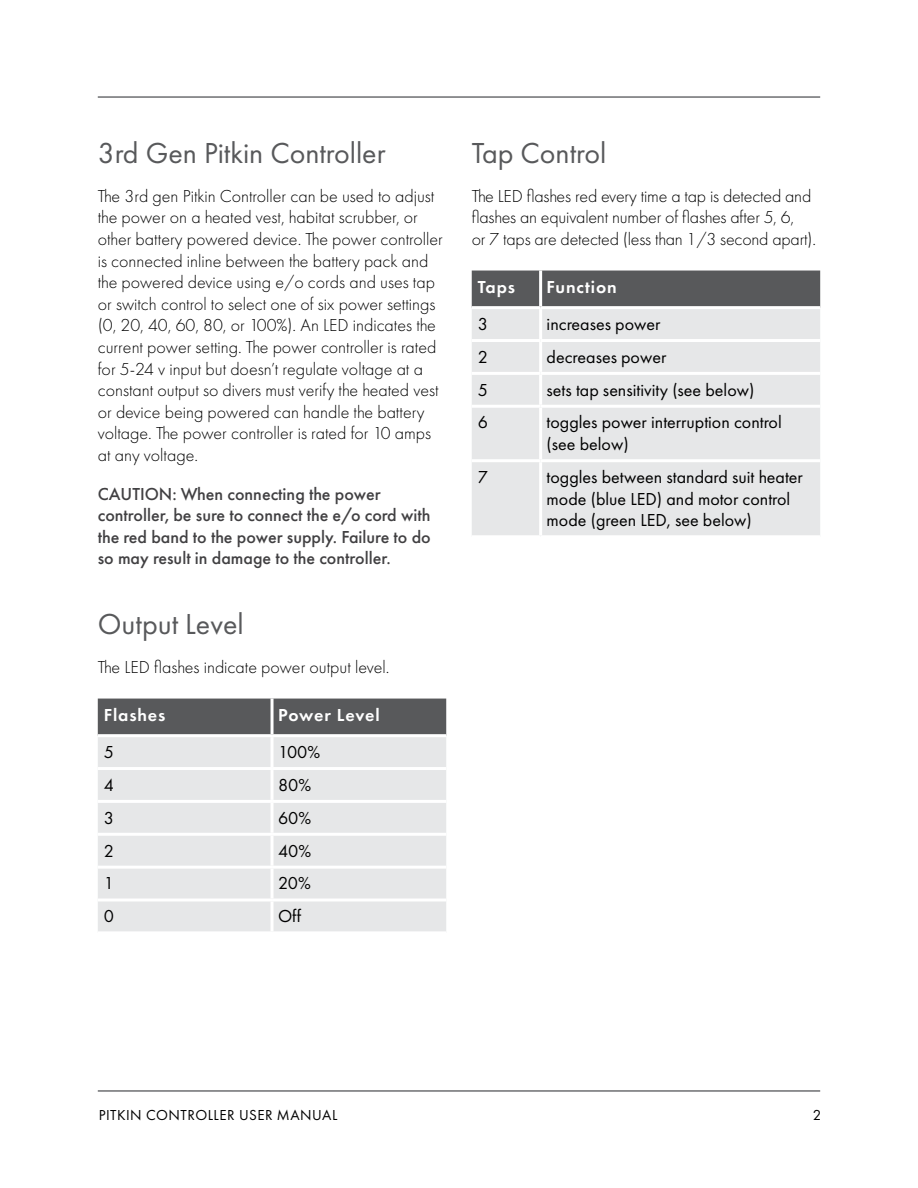
<style>
.page{position:relative;width:918px;height:1188px;background:#fff}
.page>*{position:absolute;margin:0;border:0;box-sizing:border-box;transform-origin:0 0}
.t1{font:30px "Futura PT";color:#58595b}
.t2{font:300 18px/21.6px "Futura PT";color:#000}
.t3{font:18px/21.6px "Futura PT";color:#000}
.t4{font:500 18px/21.6px "Futura PT";color:#414042}
.t5{font:600 18px "Futura PT";letter-spacing:.05em;color:#fff}
.t6{font:15px "Futura PT";letter-spacing:.03em;color:#000}
</style>
<div class="page">
<hr style="left:98px;top:1090px;width:722px;height:2px;background:#6d6e71">
<hr style="left:98px;top:96px;width:722px;height:2px;background:#6d6e71">
<div style="left:98px;top:699px;width:348px;height:35px;background:#58595b"></div>
<div style="left:98px;top:737px;width:348px;height:194px;background:#e6e7e8"></div>
<hr style="left:271px;top:699px;width:3px;height:35px;background:#fff">
<hr style="left:271px;top:737px;width:3px;height:30px;background:#fff">
<hr style="left:98px;top:767px;width:174px;height:3px;background:#fff">
<hr style="left:272px;top:767px;width:174px;height:3px;background:#fff">
<hr style="left:271px;top:770px;width:3px;height:30px;background:#fff">
<hr style="left:98px;top:800px;width:174px;height:3px;background:#fff">
<hr style="left:272px;top:800px;width:174px;height:3px;background:#fff">
<hr style="left:271px;top:803px;width:3px;height:30px;background:#fff">
<hr style="left:98px;top:833px;width:174px;height:3px;background:#fff">
<hr style="left:272px;top:833px;width:174px;height:3px;background:#fff">
<hr style="left:271px;top:836px;width:3px;height:30px;background:#fff">
<hr style="left:98px;top:866px;width:174px;height:3px;background:#fff">
<hr style="left:272px;top:866px;width:174px;height:3px;background:#fff">
<hr style="left:271px;top:869px;width:3px;height:30px;background:#fff">
<hr style="left:98px;top:899px;width:174px;height:3px;background:#fff">
<hr style="left:272px;top:899px;width:174px;height:3px;background:#fff">
<hr style="left:271px;top:902px;width:3px;height:29px;background:#fff">
<div style="left:472px;top:271px;width:348px;height:35px;background:#58595b"></div>
<div style="left:472px;top:309px;width:348px;height:226px;background:#e6e7e8"></div>
<hr style="left:539px;top:271px;width:3px;height:35px;background:#fff">
<hr style="left:539px;top:309px;width:3px;height:30px;background:#fff">
<hr style="left:472px;top:339px;width:69px;height:3px;background:#fff">
<hr style="left:541px;top:339px;width:279px;height:3px;background:#fff">
<hr style="left:539px;top:342px;width:3px;height:30px;background:#fff">
<hr style="left:472px;top:372px;width:69px;height:3px;background:#fff">
<hr style="left:541px;top:372px;width:279px;height:3px;background:#fff">
<hr style="left:539px;top:375px;width:3px;height:30px;background:#fff">
<hr style="left:472px;top:405px;width:69px;height:3px;background:#fff">
<hr style="left:541px;top:405px;width:279px;height:3px;background:#fff">
<hr style="left:539px;top:408px;width:3px;height:51px;background:#fff">
<hr style="left:472px;top:459px;width:69px;height:3px;background:#fff">
<hr style="left:541px;top:459px;width:279px;height:3px;background:#fff">
<hr style="left:539px;top:462px;width:3px;height:73px;background:#fff">
<h1 class="t1" style="left:98px;top:135px;width:289px">3rd Gen Pitkin Controller</h1>
<p class="t2" style="left:98px;top:185px;width:347px">The 3rd gen Pitkin Controller can be used to adjust the power on a heated vest, habitat scrubber, or other battery powered device. The power controller is connected inline between the battery pack and the powered device using e/o cords and uses tap or switch control to select one of six power settings (0, 20, 40, 60, 80, or 100%). An LED indicates the current power setting. The power controller is rated for 5-24 v input but doesn’t regulate voltage at a constant output so divers must verify the heated vest or device being powered can handle the battery voltage. The power controller is rated for 10 amps at any voltage.</p>
<p class="t4" style="left:98px;top:483px;width:334px">CAUTION: When connecting the power controller, be sure to connect the e/o cord with the red band to the power supply. Failure to do so may result in damage to the controller.</p>
<h1 class="t1" style="left:98px;top:607px;width:147px">Output Level</h1>
<p class="t2" style="left:98px;top:656px;width:293px">The LED flashes indicate power output level.</p>
<p class="t5" style="left:104px;top:704px;width:63px">Flashes</p>
<p class="t5" style="left:278px;top:704px;width:103px">Power Level</p>
<p class="t3" style="left:104px;top:741px;width:12px">5</p>
<p class="t3" style="left:278px;top:741px;width:44px">100%</p>
<p class="t3" style="left:104px;top:774px;width:12px">4</p>
<p class="t3" style="left:278px;top:774px;width:35px">80%</p>
<p class="t3" style="left:104px;top:807px;width:12px">3</p>
<p class="t3" style="left:278px;top:807px;width:35px">60%</p>
<p class="t3" style="left:104px;top:840px;width:12px">2</p>
<p class="t3" style="left:278px;top:840px;width:35px">40%</p>
<p class="t3" style="left:104px;top:872px;width:12px">1</p>
<p class="t3" style="left:278px;top:872px;width:34px">20%</p>
<p class="t3" style="left:104px;top:905px;width:12px">0</p>
<p class="t3" style="left:278px;top:905px;width:25px">Off</p>
<h1 class="t1" style="left:472px;top:135px;width:136px">Tap Control</h1>
<p class="t2" style="left:472px;top:185px;width:346px">The LED flashes red every time a tap is detected and flashes an equivalent number of flashes after 5, 6,<br>or 7 taps are detected (less than 1/3 second apart).</p>
<p class="t5" style="left:478px;top:275px;width:39px">Taps</p>
<p class="t5" style="left:547px;top:275px;width:72px">Function</p>
<p class="t3" style="left:478px;top:313px;width:12px">3</p>
<p class="t3" style="left:547px;top:313px;width:115px">increases power</p>
<p class="t3" style="left:478px;top:346px;width:12px">2</p>
<p class="t3" style="left:547px;top:346px;width:121px">decreases power</p>
<p class="t3" style="left:478px;top:379px;width:12px">5</p>
<p class="t3" style="left:547px;top:379px;width:209px">sets tap sensitivity (see below)</p>
<p class="t3" style="left:478px;top:412px;width:12px">6</p>
<p class="t3" style="left:547px;top:412px;width:237px">toggles power interruption control (see below)</p>
<p class="t3" style="left:478px;top:466px;width:12px">7</p>
<p class="t3" style="left:547px;top:466px;width:258px">toggles between standard suit heater mode (blue LED) and motor control mode (green LED, see below)</p>
<p class="t6" style="left:99px;top:1106px;width:240px">PITKIN CONTROLLER USER MANUAL</p>
<p class="t6" style="left:813px;top:1106px;width:10px">2</p>
</div>
